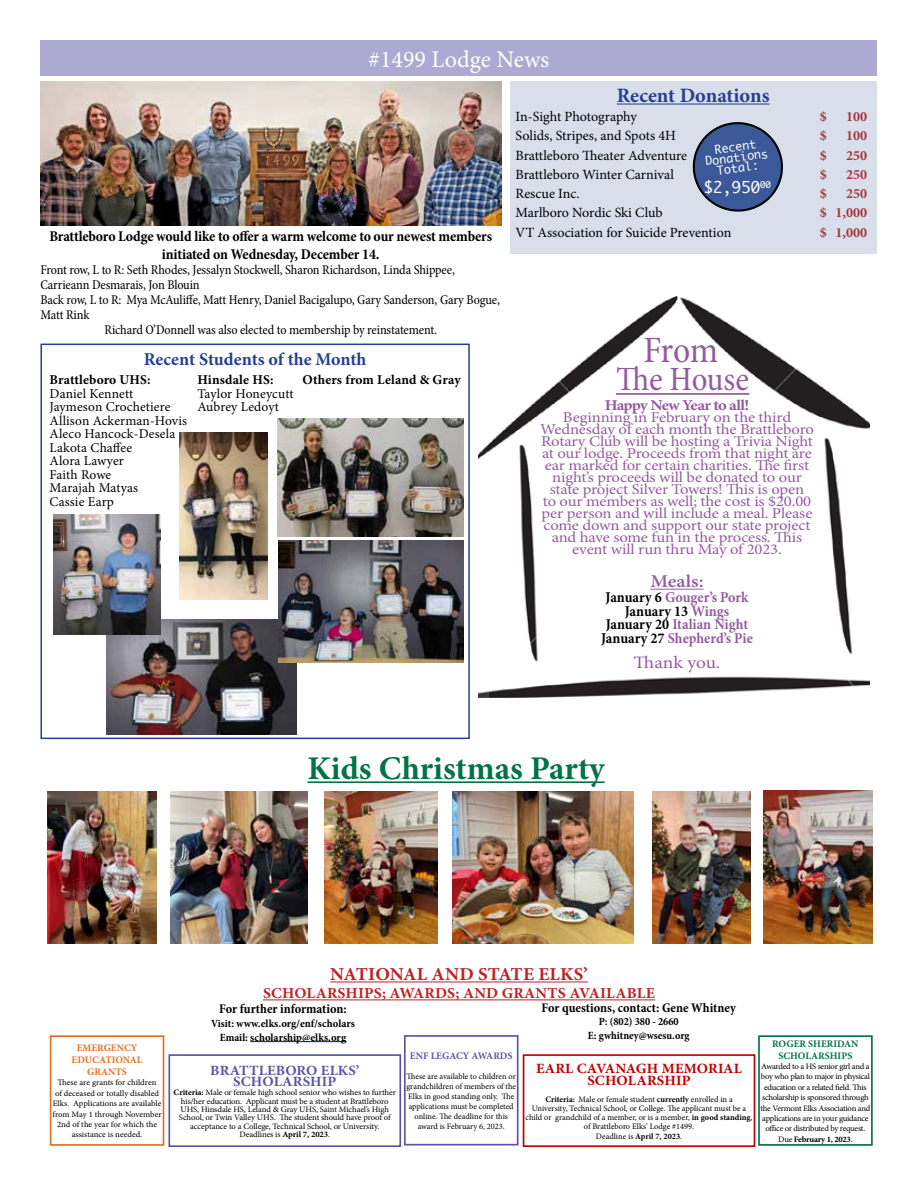
<style>
.page{position:relative;width:918px;height:1188px;background:#fff}
.page>*{position:absolute;margin:0;border:0;box-sizing:border-box;transform-origin:0 0}
.t1{font:condensed 37.5px "Minion Pro";color:#945c9e}
.t2{font:condensed 34.35px "Minion Pro";color:#945c9e}
.t3{font:700 33.15px "Minion Pro";color:#027347}
.t4{font:24px "Minion Pro";color:#fff}
.t5{font:700 20.4px "Minion Pro";letter-spacing:-.005em;color:#25408f}
.t6{font:700 18.15px "Minion Pro";letter-spacing:.005em;color:#c02026;scale:1.04 1}
.t7{font:700 18px "Minion Pro";letter-spacing:-.005em;color:#25408f}
.t8{font:600 18px "Minion Pro";color:#945c9e;scale:1.11 1}
.t9{font:17.4px "Minion Pro";color:#945c9e;scale:1.11 1}
.t10{font:15.6px "Monaco";color:#fff}
.t11{font:700 15.15px "Minion Pro";letter-spacing:.01em;color:#c02026;scale:1.04 1}
.t12{font:15px/12px "Minion Pro";letter-spacing:-.015em;color:#945c9e;text-align:center;scale:1.11 1}
.t13{font:700 condensed 15px/18px "Minion Pro";letter-spacing:-.01em;color:#000;text-align:center}
.t14{font:700 15px/13.5px "Minion Pro";letter-spacing:-.005em;color:#945c9e;text-align:center;scale:.94 1}
.t15{font:700 15px "Minion Pro";letter-spacing:-.045em;color:#945c9e;scale:1.11 1}
.t16{font:14.1px "Minion Pro";letter-spacing:-.01em;color:#000}
.t17{font:700 14.1px "Minion Pro";color:#a7353c}
.t18{font:700 14.1px/11.7px "Minion Pro";letter-spacing:.01em;color:#c00000;text-align:center;scale:1.04 1}
.t19{font:700 14.1px/10.8px "Minion Pro";letter-spacing:.01em;color:#5a54a4;text-align:center;scale:1.04 1}
.t20{font:condensed 13.5px "Minion Pro";letter-spacing:-.01em;color:#000}
.t21{font:13.5px/13.5px "Minion Pro";letter-spacing:.005em;color:#000}
.t22{font:700 13.5px "Minion Pro";letter-spacing:.01em;color:#000}
.t23{font:700 condensed 13.35px "Minion Pro";letter-spacing:-.005em;color:#000}
.t24{font:11.7px/10.5px "Monaco";color:#fff;text-align:center}
.t25{font:700 condensed 11.1px/13.4px "Minion Pro";color:#000;text-align:center}
.t26{font:700 10.05px/12px "Minion Pro";color:#e86d1f;text-align:center}
.t27{font:700 10.05px/12px "Minion Pro";color:#027347;text-align:center}
.t28{font:700 10.05px "Minion Pro";color:#5a54a4}
.t29{font:8.4px/10.4px "Minion Pro";letter-spacing:-.01em;color:#000;text-align:center;scale:1.04 1}
.t30{font:8.4px/10.1px "Minion Pro";letter-spacing:-.01em;color:#000;text-align:center}
.t31{font:8.4px/10.4px "Minion Pro";letter-spacing:-.03em;color:#000;text-align:center;scale:1.04 1}
.s1{color:#000}
.s2{font-weight:700}
</style>
<div class="page">
<hr style="left:330px;top:982px;width:258px;height:1px;background:#c02026">
<hr style="left:263px;top:1000px;width:392px;height:1px;background:#c02026">
<div style="left:404px;top:1035px;width:115px;height:111px;border:2px solid #5a54a4"></div>
<div style="left:50px;top:1035px;width:114px;height:111px;border:2px solid #e86d1f"></div>
<div style="left:758px;top:1035px;width:115px;height:111px;border:2px solid #027347"></div>
<div style="left:168px;top:1054px;width:233px;height:93px;border:2px solid #5a54a4"></div>
<div style="left:523px;top:1054px;width:232px;height:93px;border:2px solid #c00000"></div>
<hr style="left:250px;top:1041px;width:96px;height:1px;background:#00f">
<div style="left:40px;top:40px;width:838px;height:36px;background:#acaad2"></div>
<img style="left:478px;top:297px;width:392px;height:401px">
<hr style="left:616px;top:393px;width:133px;height:2px;background:#945c9e">
<hr style="left:650px;top:589px;width:54px;height:1px;background:#945c9e">
<img style="left:40px;top:81px;width:461px;height:144px">
<div style="left:40px;top:344px;width:430px;height:395px;border:2px solid #25408f"></div>
<img style="left:106px;top:619px;width:190px;height:115px">
<img style="left:179px;top:432px;width:89px;height:167px">
<img style="left:278px;top:540px;width:186px;height:123px">
<img style="left:278px;top:418px;width:186px;height:118px">
<img style="left:54px;top:514px;width:106px;height:120px">
<hr style="left:308px;top:781px;width:297px;height:2px;background:#027347">
<img style="left:47px;top:792px;width:109px;height:151px">
<img style="left:171px;top:792px;width:136px;height:151px">
<img style="left:324px;top:792px;width:114px;height:151px">
<img style="left:452px;top:792px;width:182px;height:151px">
<img style="left:652px;top:792px;width:98px;height:151px">
<img style="left:764px;top:790px;width:109px;height:153px">
<div style="left:510px;top:81px;width:367px;height:173px;background:#d8deea"></div>
<hr style="left:617px;top:104px;width:153px;height:1px;background:#25408f">
<svg style="left:692px;top:122px;width:91px;height:90px"></svg>
<h3 class="t4" style="left:369px;top:43px;width:182px">#1499 Lodge News</h3>
<h3 class="t13" style="left:49px;top:227px;width:444px">Brattleboro Lodge would like to offer a warm welcome to our newest members initiated on Wednesday, December 14.</h3>
<h3 class="t20" style="left:40px;top:261px;width:416px">Front row, L to R: Seth Rhodes, Jessalyn Stockwell, Sharon Richardson, Linda Shippee,</h3>
<h3 class="t20" style="left:40px;top:276px;width:161px">Carrieann Desmarais, Jon Blouin</h3>
<h3 class="t20" style="left:40px;top:291px;width:461px">Back row, L to R: Mya McAuliffe, Matt Henry, Daniel Bacigalupo, Gary Sanderson, Gary Bogue,</h3>
<h3 class="t20" style="left:40px;top:306px;width:51px">Matt Rink</h3>
<h3 class="t20" style="left:104px;top:321px;width:334px">Richard O’Donnell was also elected to membership by reinstatement.</h3>
<h3 class="t7" style="left:144px;top:346px;width:224px">Recent Students of the Month</h3>
<h3 class="t22" style="left:50px;top:371px;width:103px">Brattleboro UHS:</h3>
<h3 class="t21" style="left:50px;top:387px;width:139px">Daniel Kennett<br>Jaymeson Crochetiere<br>Allison Ackerman-Hovis<br>Aleco Hancock-Desela<br>Lakota Chaffee<br>Alora Lawyer<br>Faith Rowe<br>Marajah Matyas<br>Cassie Earp</h3>
<h3 class="t22" style="left:197px;top:371px;width:78px">Hinsdale HS:</h3>
<h3 class="t21" style="left:197px;top:387px;width:98px">Taylor Honeycutt<br>Aubrey Ledoyt</h3>
<h3 class="t22" style="left:303px;top:371px;width:160px">Others from Leland &amp; Gray</h3>
<h3 class="t5" style="left:617px;top:81px;width:154px">Recent Donations</h3>
<h3 class="t16" style="left:516px;top:107px;width:123px">In-Sight Photography</h3>
<h3 class="t17" style="left:820px;top:107px;width:9px">$</h3>
<h3 class="t17" style="left:846px;top:107px;width:23px">100</h3>
<h3 class="t16" style="left:516px;top:127px;width:162px">Solids, Stripes, and Spots 4H</h3>
<h3 class="t17" style="left:820px;top:126px;width:9px">$</h3>
<h3 class="t17" style="left:846px;top:126px;width:23px">100</h3>
<h3 class="t16" style="left:516px;top:146px;width:173px">Brattleboro Theater Adventure</h3>
<h3 class="t17" style="left:820px;top:145px;width:9px">$</h3>
<h3 class="t17" style="left:846px;top:145px;width:23px">250</h3>
<h3 class="t16" style="left:516px;top:165px;width:160px">Brattleboro Winter Carnival</h3>
<h3 class="t17" style="left:820px;top:165px;width:9px">$</h3>
<h3 class="t17" style="left:846px;top:165px;width:23px">250</h3>
<h3 class="t16" style="left:516px;top:184px;width:66px">Rescue Inc.</h3>
<h3 class="t17" style="left:820px;top:184px;width:9px">$</h3>
<h3 class="t17" style="left:846px;top:184px;width:23px">250</h3>
<h3 class="t16" style="left:516px;top:204px;width:149px">Marlboro Nordic Ski Club</h3>
<h3 class="t17" style="left:820px;top:203px;width:49px">$ 1,000</h3>
<h3 class="t16" style="left:516px;top:223px;width:217px">VT Association for Suicide Prevention</h3>
<h3 class="t17" style="left:820px;top:222px;width:49px">$ 1,000</h3>
<h3 class="t24" style="left:703px;top:145px;width:65px;rotate:-7deg">Recent<br>Donations<br>Total:</h3>
<h3 class="t10" style="left:704px;top:174px;width:69px">$2,950<sup>00</sup></h3>
<h1 class="t1" style="left:643px;top:326px;width:76px">From</h1>
<h2 class="t2" style="left:616px;top:357px;width:135px">The House</h2>
<h3 class="t15" style="left:605px;top:394px;width:132px">Happy New Year to all!</h3>
<p class="t12" style="left:540px;top:411px;width:248px">Beginning in February on the third Wednesday of each month the Brattleboro Rotary Club will be hosting a Trivia Night at our lodge. Proceeds from that night are ear marked for certain charities. The first night’s proceeds will be donated to our state project Silver Towers! This is open<br>to our members as well; the cost is $20.00 per person and will include a meal. Please come down and support our state project and have some fun in the process. This event will run thru May of 2023.</p>
<h3 class="t8" style="left:650px;top:569px;width:49px">Meals:</h3>
<h3 class="t14" style="left:601px;top:591px;width:163px"><span class="s1">January 6</span> Gouger’s Pork<br><span class="s1">January 13</span> Wings<br><span class="s1">January 20</span> Italian Night<br><span class="s1">January 27</span> Shepherd’s Pie</h3>
<h3 class="t9" style="left:634px;top:651px;width:80px">Thank you.</h3>
<h3 class="t3" style="left:308px;top:745px;width:299px">Kids Christmas Party</h3>
<p class="t26" style="left:72px;top:1042px;width:72px">EMERGENCY<br>EDUCATIONAL<br>GRANTS</p>
<p class="t29" style="left:52px;top:1078px;width:107px">These are grants for children<br>of deceased or totally disabled<br>Elks. Applications are available from May 1 through November<br>2nd of the year for which the assistance is needed.</p>
<h3 class="t6" style="left:330px;top:962px;width:249px">NATIONAL AND STATE ELKS’</h3>
<h3 class="t11" style="left:263px;top:983px;width:378px">SCHOLARSHIPS; AWARDS; AND GRANTS AVAILABLE</h3>
<h3 class="t23" style="left:219px;top:999px;width:129px">For further information:</h3>
<h3 class="t25" style="left:211px;top:1016px;width:145px;line-height:13.8px">Visit: www.elks.org/enf/scholars<br>Email: scholarship@elks.org</h3>
<h3 class="t19" style="left:210px;top:1065px;width:145px">BRATTLEBORO ELKS’<br>SCHOLARSHIP</h3>
<p class="t29" style="left:174px;top:1089px;width:215px;line-height:8.2px"><span class="s2">Criteria:</span> Male or female high school senior who wishes to further his/her education. Applicant must be a student at Brattleboro UHS, Hinsdale HS, Leland &amp; Gray UHS, Saint Michael’s High School, or Twin Valley UHS. The student should have proof of acceptance to a College, Technical School, or University.<br>Deadlines is <span class="s2">April 7, 2023</span>.</p>
<p class="t28" style="left:410px;top:1048px;width:104px">ENF LEGACY AWARDS</p>
<p class="t30" style="left:406px;top:1072px;width:111px">These are available to children or grandchildren of members of the<br>Elks in good standing only. The applications must be completed online. The deadline for this award is February 6, 2023.</p>
<h3 class="t23" style="left:542px;top:999px;width:196px">For questions, contact: Gene Whitney</h3>
<h3 class="t25" style="left:588px;top:1015px;width:103px">P: (802) 380 - 2660<br>E: gwhitney@wsesu.org</h3>
<h3 class="t18" style="left:536px;top:1063px;width:199px">EARL CAVANAGH MEMORIAL<br>SCHOLARSHIP</h3>
<p class="t30" style="left:526px;top:1095px;width:228px;line-height:9.1px"><span class="s2">Criteria:</span> Male or female student <span class="s2">currently</span> enrolled in a<br>University, Technical School, or College. The applicant must be a child or grandchild of a member, or is a member, <span class="s2">in good standing</span>, of Brattleboro Elks’ Lodge #1499.<br>Deadline is <span class="s2">April 7, 2023</span>.</p>
<p class="t27" style="left:772px;top:1037px;width:88px">ROGER SHERIDAN<br>SCHOLARSHIPS</p>
<p class="t31" style="left:760px;top:1061px;width:107px">Awarded to a HS senior girl and a boy who plan to major in physical education or a related field. This scholarship is sponsored through the Vermont Elks Association and applications are in your guidance office or distributed by request.<br>Due <span class="s2">February 1, 2023</span>.</p>
</div>
